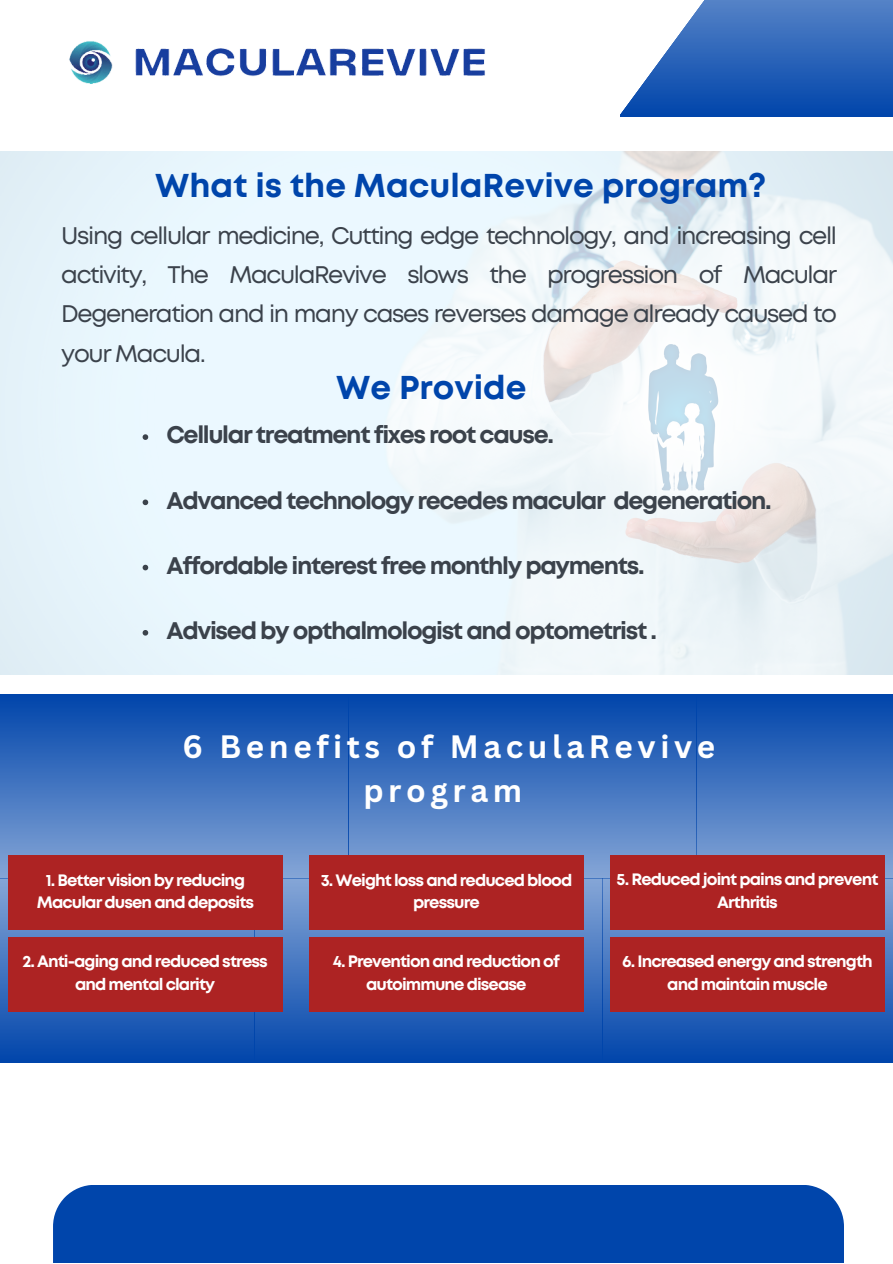
<style>
.page{position:relative;width:893px;height:1264px;background:#fff}
.page>*{position:absolute;margin:0;border:0;box-sizing:border-box;transform-origin:0 0}
.t1{font:700 33px "Mont";color:#0045ab}
.t2{font:700 31.5px/43.8px "Canva Sans";letter-spacing:.145em;color:#fff;text-align:center}
.t3{font:24px/39.3px "Mont";letter-spacing:-.055em;color:#3b424b;text-align:justify}
.t4{font:700 24px "Mont";letter-spacing:-.055em;color:#3b424b}
.t5{font:700 16.5px/22.5px "Mont";letter-spacing:-.055em;color:#fff;text-align:center}
</style>
<div class="page">
<img style="left:0;top:151px;width:892px;height:523px">
<div style="left:620px;top:0;width:272px;height:117px;background:linear-gradient(to bottom,#5582c7,#04a)"></div>
<svg style="left:620px;top:0;width:157px;height:117px"></svg>
<div style="left:53px;top:1184px;width:790px;height:78px;background:#0045ab"></div>
<img style="left:69px;top:41px;width:416px;height:43px">
<div style="left:0;top:694px;width:348px;height:184px;background:linear-gradient(to bottom,#04a,#85a5d6)"></div>
<div style="left:0;top:878px;width:254px;height:184px;background:linear-gradient(to bottom,#86a7d7,#0146ab)"></div>
<div style="left:348px;top:694px;width:348px;height:184px;background:linear-gradient(to bottom,#04a,#85a5d6)"></div>
<div style="left:254px;top:878px;width:348px;height:184px;background:linear-gradient(to bottom,#88a5d4,#0444a8)"></div>
<svg style="left:696px;top:694px;width:196px;height:184px;background:#396ebd"></svg>
<svg style="left:602px;top:878px;width:290px;height:184px;background:#2559ae"></svg>
<div style="left:8px;top:855px;width:275px;height:75px;background:#ad2323"></div>
<div style="left:8px;top:936px;width:274px;height:75px;background:#ad2323"></div>
<div style="left:309px;top:855px;width:274px;height:74px;background:#ad2323"></div>
<div style="left:610px;top:855px;width:274px;height:74px;background:#ad2323"></div>
<div style="left:309px;top:936px;width:274px;height:75px;background:#ad2323"></div>
<div style="left:610px;top:936px;width:274px;height:75px;background:#ad2323"></div>
<svg style="left:143px;top:434px;width:5px;height:6px"></svg>
<svg style="left:143px;top:499px;width:5px;height:6px"></svg>
<svg style="left:143px;top:564px;width:5px;height:6px"></svg>
<svg style="left:143px;top:630px;width:5px;height:5px"></svg>
<p class="t1" style="left:155px;top:173px;width:612px">What is the MaculaRevive program?</p>
<p class="t3" style="left:61px;top:217px;width:777px">Using cellular medicine, Cutting edge technology, and increasing cell activity, The MaculaRevive slows the progression of Macular Degeneration and in many cases reverses damage already caused to your Macula.</p>
<p class="t1" style="left:336px;top:375px;width:192px">We Provide</p>
<p class="t4" style="left:166px;top:426px;width:389px">Cellular treatment fixes root cause.</p>
<p class="t4" style="left:166px;top:491px;width:606px">Advanced technology recedes macular degeneration.</p>
<p class="t4" style="left:166px;top:556px;width:479px">Affordable interest free monthly payments.</p>
<p class="t4" style="left:166px;top:621px;width:492px">Advised by opthalmologist and optometrist .</p>
<p class="t2" style="left:182px;top:724px;width:534px">6 Benefits of MaculaRevive program</p>
<p class="t5" style="left:37px;top:870px;width:219px">1. Better vision by reducing<br>Macular dusen and deposits</p>
<p class="t5" style="left:22px;top:951px;width:247px">2. Anti-aging and reduced stress and mental clarity</p>
<p class="t5" style="left:321px;top:869px;width:253px">3. Weight loss and reduced blood pressure</p>
<p class="t5" style="left:616px;top:869px;width:263px">5. Reduced joint pains and prevent<br>Arthritis</p>
<p class="t5" style="left:333px;top:951px;width:228px">4. Prevention and reduction of autoimmune disease</p>
<p class="t5" style="left:622px;top:951px;width:252px">6. Increased energy and strength and maintain muscle</p>
</div>
